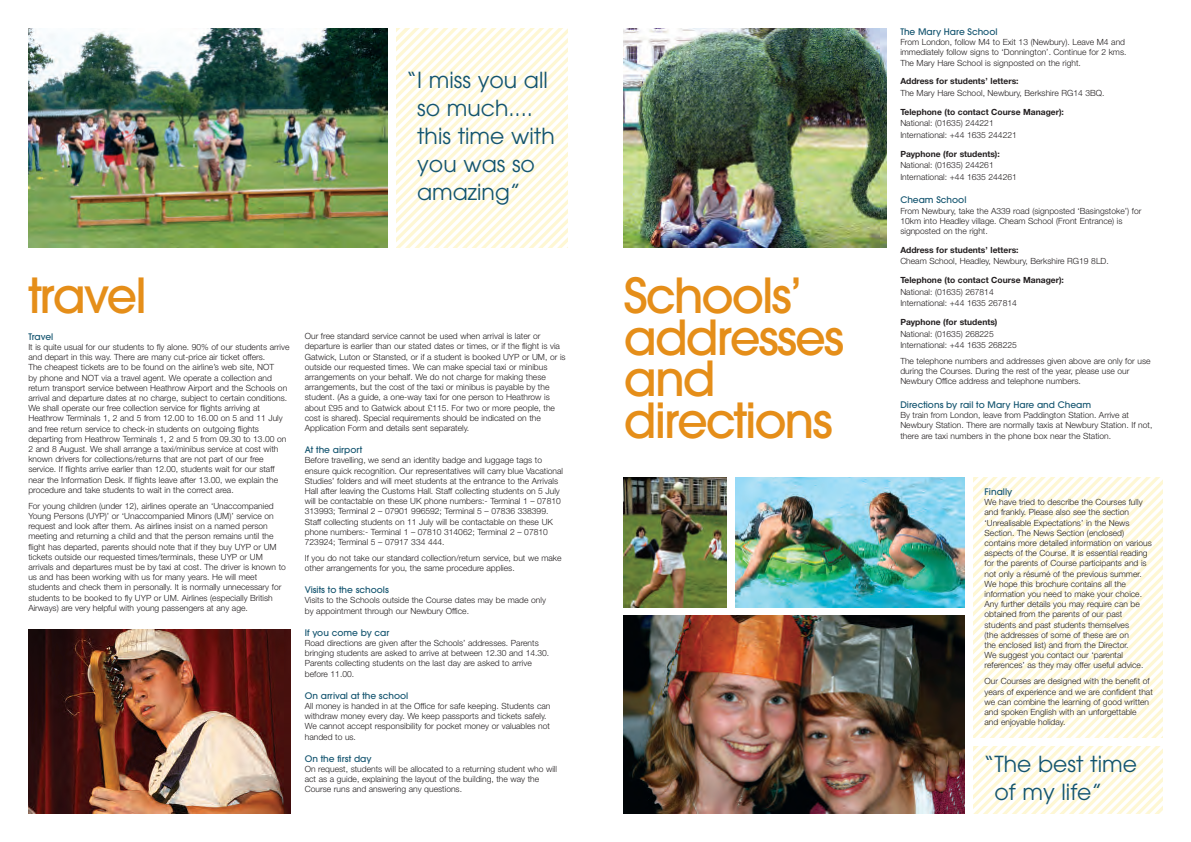
<style>
.page{position:relative;width:1191px;height:842px;background:#fff}
.page>*{position:absolute;margin:0;border:0;box-sizing:border-box;transform-origin:0 0}
.t1{font:500 48px/41.5px "Avant Garde LT";letter-spacing:-.045em;color:#e58e19}
.t2{font:22px/28px "Avant Garde LT";color:#13546f}
.t3{font:500 9px "Avant Garde LT";color:#13546f}
.t4{font:300 8.5px/10.2px "Helvetica Neue LT";color:#231f20}
.t5{font:700 8.5px "Helvetica Neue LT";color:#231f20}
</style>
<div class="page">
<img style="left:28px;top:28px;width:359px;height:219px">
<svg style="left:397px;top:28px;width:170px;height:219px"></svg>
<svg style="left:973px;top:477px;width:189px;height:260px"></svg>
<img style="left:624px;top:616px;width:340px;height:198px">
<img style="left:624px;top:28px;width:262px;height:219px">
<svg style="left:973px;top:746px;width:189px;height:68px"></svg>
<img style="left:624px;top:477px;width:103px;height:130px">
<img style="left:735px;top:477px;width:229px;height:130px">
<img style="left:28px;top:629px;width:263px;height:185px">
<h2 class="t2" style="left:417px;top:68px;width:139px;text-indent:-11px">“I miss you all so much.... this time with you was so amazing”</h2>
<h1 class="t1" style="left:28px;top:279px;width:120px">travel</h1>
<h1 class="t1" style="left:624px;top:279px;width:222px">Schools’ addresses and directions</h1>
<p class="t4" style="left:305px;top:332px;width:262px">Our free standard service cannot be used when arrival is later or departure is earlier than our stated dates or times, or if the flight is via Gatwick, Luton or Stansted, or if a student is booked UYP or UM, or is outside our requested times. We can make special taxi or minibus arrangements on your behalf. We do not charge for making these arrangements, but the cost of the taxi or minibus is payable by the student. (As a guide, a one-way taxi for one person to Heathrow is about £95 and to Gatwick about £115. For two or more people, the cost is shared). Special requirements should be indicated on the Application Form and details sent separately.</p>
<p class="t3" style="left:305px;top:446px;width:59px">At the airport</p>
<p class="t4" style="left:305px;top:456px;width:260px">Before travelling, we send an identity badge and luggage tags to ensure quick recognition. Our representatives will carry blue Vacational Studies’ folders and will meet students at the entrance to the Arrivals Hall after leaving the Customs Hall. Staff collecting students on 5 July will be contactable on these UK phone numbers:- Terminal 1 – 07810<br>313993; Terminal 2 – 07901 996592; Terminal 5 – 07836 338399.<br>Staff collecting students on 11 July will be contactable on these UK phone numbers:- Terminal 1 – 07810 314062; Terminal 2 – 07810<br>723924; Terminal 5 – 07917 334 444.</p>
<p class="t4" style="left:305px;top:554px;width:258px">If you do not take our standard collection/return service, but we make other arrangements for you, the same procedure applies.</p>
<p class="t3" style="left:305px;top:587px;width:86px">Visits to the schools</p>
<p class="t4" style="left:305px;top:596px;width:243px">Visits to the Schools outside the Course dates may be made only by appointment through our Newbury Office.</p>
<p class="t3" style="left:305px;top:629px;width:86px">If you come by car</p>
<p class="t4" style="left:305px;top:639px;width:246px">Road directions are given after the Schools’ addresses. Parents bringing students are asked to arrive at between 12.30 and 14.30.<br>Parents collecting students on the last day are asked to arrive before 11.00.</p>
<p class="t3" style="left:305px;top:692px;width:105px">On arrival at the school</p>
<p class="t4" style="left:305px;top:702px;width:247px">All money is handed in at the Office for safe keeping. Students can withdraw money every day. We keep passports and tickets safely.<br>We cannot accept responsibility for pocket money or valuables not handed to us.</p>
<p class="t3" style="left:305px;top:755px;width:68px">On the first day</p>
<p class="t4" style="left:305px;top:764px;width:254px">On request, students will be allocated to a returning student who will act as a guide, explaining the layout of the building, the way the<br>Course runs and answering any questions.</p>
<p class="t3" style="left:28px;top:333px;width:27px">Travel</p>
<p class="t4" style="left:28px;top:343px;width:263px">It is quite usual for our students to fly alone. 90% of our students arrive and depart in this way. There are many cut-price air ticket offers.<br>The cheapest tickets are to be found on the airline’s web site, NOT<br>by phone and NOT via a travel agent. We operate a collection and return transport service between Heathrow Airport and the Schools on arrival and departure dates at no charge, subject to certain conditions.<br>We shall operate our free collection service for flights arriving at Heathrow Terminals 1, 2 and 5 from 12.00 to 16.00 on 5 and 11 July and free return service to check-in students on outgoing flights departing from Heathrow Terminals 1, 2 and 5 from 09.30 to 13.00 on 2 and 8 August. We shall arrange a taxi/minibus service at cost with known drivers for collections/returns that are not part of our free service. If flights arrive earlier than 12.00, students wait for our staff near the Information Desk. If flights leave after 13.00, we explain the procedure and take students to wait in the correct area.</p>
<p class="t4" style="left:28px;top:501px;width:259px">For young children (under 12), airlines operate an ‘Unaccompanied Young Persons (UYP)’ or ‘Unaccompanied Minors (UM)’ service on request and look after them. As airlines insist on a named person meeting and returning a child and that the person remains until the flight has departed, parents should note that if they buy UYP or UM tickets outside our requested times/terminals, these UYP or UM arrivals and departures must be by taxi at cost. The driver is known to us and has been working with us for many years. He will meet students and check them in personally. It is normally unnecessary for students to be booked to fly UYP or UM. Airlines (especially British Airways) are very helpful with young passengers at any age.</p>
<p class="t3" style="left:900px;top:28px;width:99px">The Mary Hare School</p>
<p class="t4" style="left:900px;top:38px;width:228px">From London, follow M4 to Exit 13 (Newbury). Leave M4 and immediately follow signs to ‘Donnington’. Continue for 2 kms.<br>The Mary Hare School is signposted on the right.</p>
<p class="t5" style="left:900px;top:78px;width:120px">Address for students’ letters:</p>
<p class="t4" style="left:900px;top:89px;width:206px">The Mary Hare School, Newbury, Berkshire RG14 3BQ.</p>
<p class="t5" style="left:900px;top:109px;width:165px">Telephone (to contact Course Manager):</p>
<p class="t4" style="left:900px;top:118px;width:118px;line-height:11.6px">National: (01635) 244221<br>International: +44 1635 244221</p>
<p class="t5" style="left:900px;top:151px;width:101px">Payphone (for students):</p>
<p class="t4" style="left:900px;top:160px;width:118px;line-height:11.6px">National: (01635) 244261<br>International: +44 1635 244261</p>
<p class="t3" style="left:900px;top:197px;width:68px">Cheam School</p>
<p class="t4" style="left:900px;top:206px;width:243px">From Newbury, take the A339 road (signposted ‘Basingstoke’) for<br>10km into Headley village. Cheam School (Front Entrance) is signposted on the right.</p>
<p class="t5" style="left:900px;top:247px;width:120px">Address for students’ letters:</p>
<p class="t4" style="left:900px;top:257px;width:210px">Cheam School, Headley, Newbury, Berkshire RG19 8LD.</p>
<p class="t5" style="left:900px;top:277px;width:165px">Telephone (to contact Course Manager):</p>
<p class="t4" style="left:900px;top:287px;width:118px;line-height:11.6px">National: (01635) 267814<br>International: +44 1635 267814</p>
<p class="t5" style="left:900px;top:319px;width:99px">Payphone (for students)</p>
<p class="t4" style="left:900px;top:329px;width:118px;line-height:11.6px">National: (01635) 268225<br>International: +44 1635 268225</p>
<p class="t4" style="left:900px;top:357px;width:252px">The telephone numbers and addresses given above are only for use during the Courses. During the rest of the year, please use our<br>Newbury Office address and telephone numbers.</p>
<p class="t3" style="left:900px;top:401px;width:192px">Directions by rail to Mary Hare and Cheam</p>
<p class="t4" style="left:900px;top:411px;width:253px">By train from London, leave from Paddington Station. Arrive at<br>Newbury Station. There are normally taxis at Newbury Station. If not, there are taxi numbers in the phone box near the Station.</p>
<p class="t3" style="left:984px;top:488px;width:29px">Finally</p>
<p class="t4" style="left:984px;top:498px;width:169px">We have tried to describe the Courses fully and frankly. Please also see the section ‘Unrealisable Expectations’ in the News Section. The News Section (enclosed) contains more detailed information on various aspects of the Course. It is essential reading for the parents of Course participants and is not only a résumé of the previous summer.<br>We hope this brochure contains all the information you need to make your choice.<br>Any further details you may require can be obtained from the parents of our past students and past students themselves<br>(the addresses of some of these are on<br>the enclosed list) and from the Director.<br>We suggest you contact our ‘parental references’ as they may offer useful advice.</p>
<p class="t4" style="left:984px;top:677px;width:170px">Our Courses are designed with the benefit of years of experience and we are confident that we can combine the learning of good written and spoken English with an unforgettable<br>and enjoyable holiday.</p>
<h2 class="t2" style="left:994px;top:752px;width:144px;text-indent:-11px">“The best time of my life”</h2>
</div>
